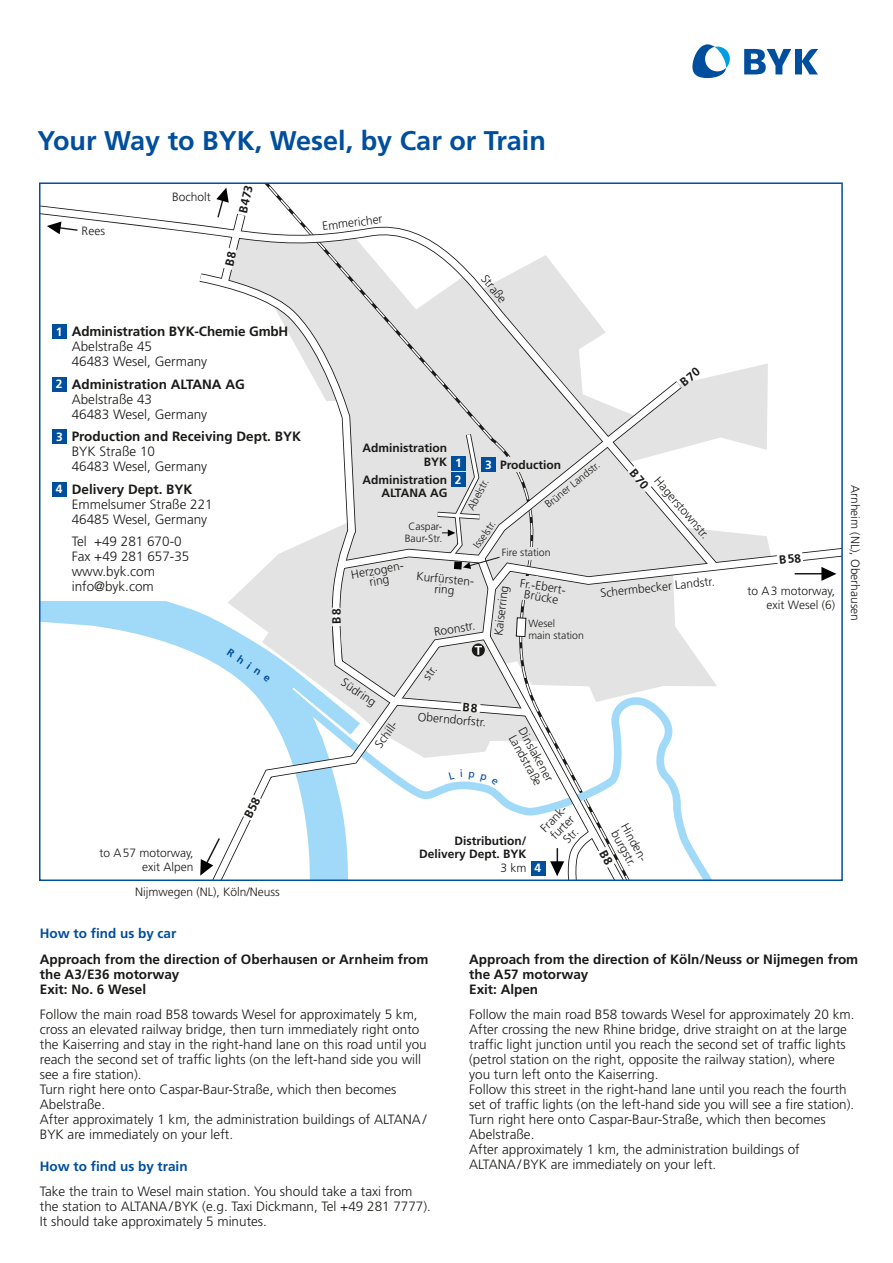
<style>
.page{position:relative;width:893px;height:1263px;background:#fff}
.page>*{position:absolute;margin:0;border:0;box-sizing:border-box;transform-origin:0 0}
.t1{font:700 27px "Frutiger LT";color:#004e9e}
.t2{font:300 13.5px/15px "Frutiger LT";color:#1a1a18}
.t3{font:700 13.5px/15px "Frutiger LT";color:#1a1a18}
.t4{font:700 13.5px "Frutiger LT";color:#004e9e}
.t5{font:300 12px/12px "Frutiger LT";color:#1a1a18;text-align:center}
.t6{font:700 12px/13.5px "Frutiger LT";color:#1a1a18;text-align:right}
.t7{font:700 12px "Frutiger LT";color:#fff}
.t8{font:300 10.5px/12px "Frutiger LT";color:#1a1a18;text-align:center}
.t9{font:700 10.5px "Frutiger LT";color:#004e9e}
.s1{color:#fff}
</style>
<div class="page">
<svg style="left:640px;top:363px;width:128px;height:310px"></svg>
<svg style="left:744px;top:49px;width:74px;height:25px"></svg>
<svg style="left:692px;top:44px;width:38px;height:34px"></svg>
<svg style="left:639px;top:673px;width:78px;height:205px"></svg>
<svg style="left:42px;top:601px;width:148px;height:50px;fill:#a1daf8"></svg>
<svg style="left:494px;top:600px;width:143px;height:278px"></svg>
<svg style="left:213px;top:720px;width:281px;height:158px"></svg>
<svg style="left:192px;top:185px;width:343px;height:535px"></svg>
<svg style="left:42px;top:201px;width:679px;height:372px"></svg>
<div style="left:40px;top:509px;width:171px;height:92px;background:#fff"></div>
<svg style="left:200px;top:836px;width:21px;height:40px"></svg>
<div style="left:531px;top:861px;width:14px;height:14px;background:#004e9e"></div>
<div style="left:52px;top:324px;width:15px;height:15px;background:#004e9e"></div>
<div style="left:52px;top:429px;width:15px;height:15px;background:#004e9e"></div>
<div style="left:52px;top:377px;width:15px;height:14px;background:#004e9e"></div>
<div style="left:52px;top:482px;width:15px;height:14px;background:#004e9e"></div>
<svg style="left:449px;top:770px;width:13px;height:9px"></svg>
<svg style="left:469px;top:772px;width:29px;height:14px"></svg>
<svg style="left:242px;top:794px;width:22px;height:28px"></svg>
<svg style="left:327px;top:609px;width:210px;height:113px"></svg>
<svg style="left:214px;top:188px;width:38px;height:105px"></svg>
<svg style="left:432px;top:367px;width:411px;height:233px"></svg>
<svg style="left:550px;top:824px;width:66px;height:57px"></svg>
<h1 class="t1" style="left:38px;top:125px;width:510px">Your Way to BYK, Wesel, by Car or Train</h1>
<p class="t5" style="left:172px;top:191px;width:40px">Bocholt</p>
<p class="t5" style="left:82px;top:225px;width:25px">Rees</p>
<p class="t6" style="left:236px;top:212px;width:30px;rotate:-77deg">B473</p>
<p class="t5" style="left:322px;top:220px;width:62px;rotate:-7deg">Emmericher</p>
<p class="t7" style="left:56px;top:324px;width:8px">1</p>
<p class="t7" style="left:56px;top:377px;width:8px">2</p>
<p class="t7" style="left:56px;top:429px;width:8px">3</p>
<p class="t7" style="left:56px;top:482px;width:8px">4</p>
<p class="t3" style="left:72px;top:324px;width:218px">Administration BYK-Chemie GmbH</p>
<p class="t2" style="left:72px;top:339px;width:137px">Abelstraße 45<br>46483 Wesel, Germany</p>
<p class="t3" style="left:72px;top:376px;width:175px">Administration ALTANA AG</p>
<p class="t2" style="left:72px;top:392px;width:137px">Abelstraße 43<br>46483 Wesel, Germany</p>
<p class="t3" style="left:72px;top:429px;width:231px">Production and Receiving Dept. BYK</p>
<p class="t2" style="left:72px;top:444px;width:137px">BYK Straße 10<br>46483 Wesel, Germany</p>
<p class="t3" style="left:72px;top:481px;width:122px">Delivery Dept. BYK</p>
<p class="t2" style="left:72px;top:497px;width:143px">Emmelsumer Straße 221<br>46485 Wesel, Germany</p>
<p class="t2" style="left:72px;top:534px;width:119px">Tel +49 281 670-0<br>Fax +49 281 657-35 www.byk.com info@byk.com</p>
<p class="t9" style="left:232px;top:646px;width:52px;rotate:34deg">Rhine</p>
<p class="t5" style="left:99px;top:846px;width:96px;line-height:13.5px;text-align:right">to A57 motorway, exit Alpen</p>
<p class="t5" style="left:135px;top:885px;width:146px">Nijmwegen (NL), Köln/Neuss</p>
<p class="t5" style="left:488px;top:272px;width:34px;rotate:51deg">Straße</p>
<p class="t6" style="left:424px;top:441px;width:39px;text-align:left;text-indent:-61px">Administration<br>BYK <span class="s1">1</span></p>
<p class="t7" style="left:485px;top:457px;width:8px">3</p>
<p class="t6" style="left:363px;top:473px;width:86px">Administration<br>ALTANA AG</p>
<p class="t7" style="left:455px;top:473px;width:8px">2</p>
<p class="t8" style="left:465px;top:506px;width:35px;rotate:-62deg">Abelstr.</p>
<p class="t6" style="left:500px;top:458px;width:63px">Production</p>
<p class="t8" style="left:542px;top:501px;width:69px;rotate:-39deg">Brüner Landstr.</p>
<p class="t8" style="left:405px;top:521px;width:39px">Caspar-<br>Baur-Str.</p>
<p class="t8" style="left:471px;top:544px;width:33px;rotate:-55deg">Isselstr.</p>
<p class="t8" style="left:502px;top:547px;width:50px">Fire station</p>
<p class="t5" style="left:661px;top:475px;width:78px;rotate:49deg">Hagerstownstr.</p>
<p class="t5" style="left:350px;top:570px;width:55px;line-height:10.5px;rotate:-10deg">Herzogen&shy;ring</p>
<p class="t5" style="left:417px;top:571px;width:59px;line-height:10.5px;rotate:5deg">Kurfürsten&shy;ring</p>
<p class="t5" style="left:433px;top:626px;width:43px;rotate:-9deg">Roonstr.</p>
<p class="t5" style="left:492px;top:635px;width:52px;rotate:-83deg">Kaiserring</p>
<p class="t5" style="left:521px;top:578px;width:50px;line-height:10.5px;rotate:9deg">Fr.-Ebert-<br>Brücke</p>
<p class="t8" style="left:528px;top:617px;width:57px;text-align:left">Wesel<br>main station</p>
<p class="t5" style="left:346px;top:676px;width:41px;rotate:34deg">Südring</p>
<p class="t5" style="left:373px;top:743px;width:33px;rotate:-54deg">Schill-</p>
<p class="t5" style="left:421px;top:675px;width:16px;rotate:-54deg">str.</p>
<p class="t5" style="left:418px;top:711px;width:70px;rotate:5deg">Oberndorfstr.</p>
<p class="t5" style="left:527px;top:725px;width:61px;text-align:left;rotate:61deg">Dinslakener<br>Landstraße</p>
<p class="t6" style="left:419px;top:834px;width:109px">Distribution/<br>Delivery Dept. BYK</p>
<p class="t5" style="left:500px;top:862px;width:28px">3 km</p>
<p class="t5" style="left:538px;top:826px;width:35px;rotate:-46deg">Frank&shy;furter<br>Str.</p>
<p class="t7" style="left:535px;top:861px;width:8px">4</p>
<p class="t5" style="left:600px;top:587px;width:116px;rotate:-6deg">Schermbecker Landstr.</p>
<p class="t5" style="left:629px;top:821px;width:44px;text-align:left;rotate:61deg">Hinden&shy;burgstr.</p>
<p class="t5" style="left:747px;top:584px;width:89px;line-height:13.5px;text-align:right">to A3 motorway, exit Wesel (6)</p>
<p class="t5" style="left:861px;top:485px;width:138px;rotate:90deg">Arnheim (NL), Oberhausen</p>
<p class="t4" style="left:40px;top:926px;width:138px">How to find us by car</p>
<p class="t3" style="left:40px;top:952px;width:390px">Approach from the direction of Oberhausen or Arnheim from the A3/E36 motorway<br>Exit: No. 6 Wesel</p>
<p class="t2" style="left:40px;top:1007px;width:388px">Follow the main road B58 towards Wesel for approximately 5 km, cross an elevated railway bridge, then turn immediately right onto the Kaiserring and stay in the right-hand lane on this road until you reach the second set of traffic lights (on the left-hand side you will see a fire station).<br>Turn right here onto Caspar-Baur-Straße, which then becomes Abelstraße.<br>After approximately 1 km, the administration buildings of ALTANA/ BYK are immediately on your left.</p>
<p class="t4" style="left:40px;top:1158px;width:149px">How to find us by train</p>
<p class="t2" style="left:40px;top:1184px;width:393px">Take the train to Wesel main station. You should take a taxi from the station to ALTANA/BYK (e.g. Taxi Dickmann, Tel +49 281 7777).<br>It should take approximately 5 minutes.</p>
<p class="t3" style="left:469px;top:951px;width:391px">Approach from the direction of Köln/Neuss or Nijmegen from the A57 motorway<br>Exit: Alpen</p>
<p class="t2" style="left:469px;top:1007px;width:387px">Follow the main road B58 towards Wesel for approximately 20 km.<br>After crossing the new Rhine bridge, drive straight on at the large traffic light junction until you reach the second set of traffic lights (petrol station on the right, opposite the railway station), where you turn left onto the Kaiserring.<br>Follow this street in the right-hand lane until you reach the fourth set of traffic lights (on the left-hand side you will see a fire station).<br>Turn right here onto Caspar-Baur-Straße, which then becomes Abelstraße.<br>After approximately 1 km, the administration buildings of ALTANA/BYK are immediately on your left.</p>
</div>
